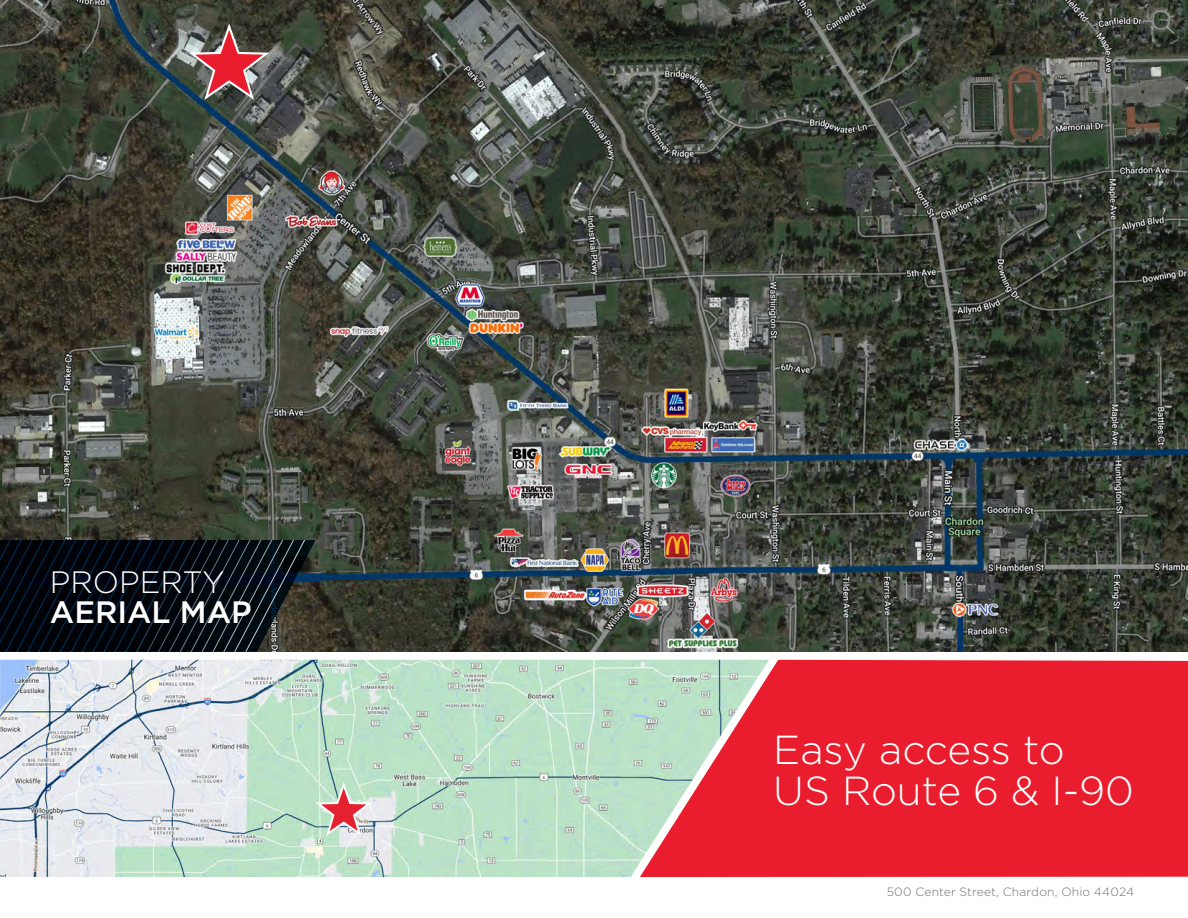
<style>
.page{position:relative;width:1188px;height:918px;background:#fff}
.page>*{position:absolute;margin:0;border:0;box-sizing:border-box;transform-origin:0 0}
.t1{font:300 40.5px/40.5px "Gotham";color:#fff}
.t2{font:500 30.9px "Gotham";color:#fff}
.t3{font:300 30.9px "Gotham";color:#fff}
.t4{font:300 12px "Gotham";letter-spacing:.015em;color:#6e7171}
</style>
<div class="page">
<img style="left:0;top:0;width:1188px;height:649px">
<svg style="left:186px;top:24px;width:86px;height:78px;background:#855a5b"></svg>
<div style="left:621px;top:648px;width:567px;height:229px;background:#e91d2d"></div>
<svg style="left:0;top:649px;width:787px;height:228px;background:#caccc2"></svg>
<svg style="left:0;top:540px;width:316px;height:112px;background:#0a1218"></svg>
<svg style="left:313px;top:782px;width:62px;height:56px;background:#cfbcb4"></svg>
<h2 class="t3" style="left:50px;top:563px;width:176px">PROPERTY</h2>
<h2 class="t2" style="left:50px;top:592px;width:203px">AERIAL MAP</h2>
<h1 class="t1" style="left:773px;top:729px;width:362px">Easy access to<br>US Route 6 &amp; I-90</h1>
<p class="t4" style="left:887px;top:884px;width:249px">500 Center Street, Chardon, Ohio 44024</p>
</div>
